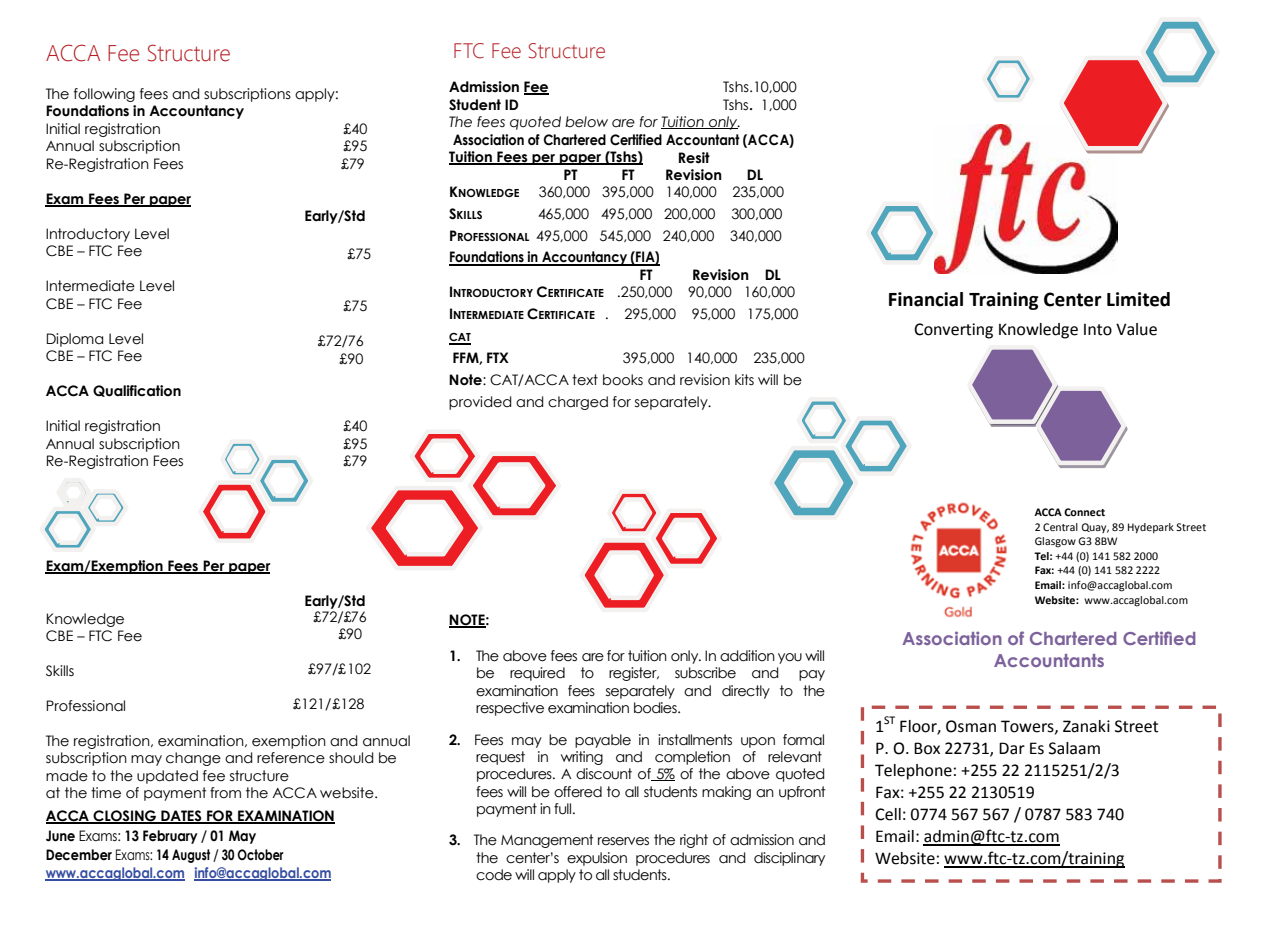
<style>
.page{position:relative;width:1263px;height:936px;background:#fff}
.page>*{position:absolute;margin:0;border:0;box-sizing:border-box;transform-origin:0 0}
.t1{font:300 22.65px "Segoe UI";letter-spacing:-.01em;color:#b62025}
.t2{font:700 20.85px "Calibri";color:#020101}
.t3{font:300 20.85px "Segoe UI";color:#b62025}
.t4{font:18px/21.9px "Calibri";letter-spacing:-.005em;color:#020101}
.t5{font:700 18px/21.9px "Century Gothic";color:#7c619b;text-align:center}
.t6{font:14.4px/17.4px "Century Gothic";letter-spacing:-.01em;color:#020101}
.t7{font:700 14.4px/19.6px "Century Gothic";color:#020101}
.t8{font:14.4px/17.4px "Century Gothic";letter-spacing:-.03em;color:#020101}
.t9{font:700 14.4px "Century Gothic";color:#020101;scale:.89 1}
.t10{font:italic 14.4px/17.2px "Century Gothic";letter-spacing:-.005em;color:#020101}
.t11{font:700 14.4px "Century Gothic";color:#364ea1;scale:.89 1}
.t12{font:11.85px/14.5px "Calibri";letter-spacing:.005em;color:#020101}
.t13{font:700 11.85px "Calibri";letter-spacing:.005em;color:#020101}
.t14{font:700 11.1px/22px "Century Gothic";color:#020101}
.s1{font-weight:400}
.s2{font-style:normal}
.s3{font-weight:700;font-style:normal}
.s4{font-size:14.4px}
.s5{font-weight:700}
.s6{font-weight:700;font-size:11.1px}
.s7{font-weight:400;font-size:14.4px}
</style>
<div class="page">
<hr style="left:46px;top:205px;width:145px;height:1px;background:#020101">
<hr style="left:46px;top:572px;width:224px;height:2px;background:#020101">
<hr style="left:46px;top:822px;width:289px;height:1px;background:#020101">
<hr style="left:46px;top:878px;width:139px;height:2px;background:#364ea1">
<hr style="left:194px;top:878px;width:137px;height:2px;background:#364ea1">
<hr style="left:524px;top:93px;width:24px;height:2px;background:#020101">
<hr style="left:661px;top:128px;width:76px;height:1px;background:#020101">
<hr style="left:449px;top:163px;width:193px;height:2px;background:#020101">
<hr style="left:449px;top:264px;width:210px;height:1px;background:#020101">
<svg style="left:449px;top:343px;width:22px;height:1px"></svg>
<hr style="left:449px;top:626px;width:36px;height:2px;background:#020101">
<svg style="left:651px;top:780px;width:23px;height:1px"></svg>
<img style="left:935px;top:125px;width:182px;height:148px">
<svg style="left:861px;top:705px;width:360px;height:177px"></svg>
<hr style="left:924px;top:844px;width:136px;height:1px;background:#020101">
<hr style="left:944px;top:865px;width:181px;height:2px;background:#020101">
<svg style="left:866px;top:197px;width:75px;height:70px"></svg>
<svg style="left:982px;top:56px;width:52px;height:46px"></svg>
<svg style="left:1056px;top:17px;width:164px;height:137px"></svg>
<svg style="left:968px;top:345px;width:160px;height:124px"></svg>
<svg style="left:770px;top:397px;width:141px;height:123px"></svg>
<svg style="left:580px;top:490px;width:142px;height:122px"></svg>
<svg style="left:40px;top:478px;width:88px;height:74px"></svg>
<svg style="left:198px;top:439px;width:115px;height:104px"></svg>
<svg style="left:366px;top:430px;width:195px;height:140px"></svg>
<img style="left:907px;top:497px;width:100px;height:121px">
<h1 class="t1" style="left:46px;top:37px;width:187px">ACCA Fee Structure</h1>
<p class="t6" style="left:46px;top:85px;width:295px">The following fees and subscriptions apply:</p>
<p class="t7" style="left:46px;top:101px;width:200px">Foundations in Accountancy</p>
<p class="t6" style="left:46px;top:120px;width:117px">Initial registration</p>
<p class="t6" style="left:344px;top:120px;width:25px">£40</p>
<p class="t6" style="left:46px;top:137px;width:136px">Annual subscription</p>
<p class="t6" style="left:344px;top:137px;width:25px">£95</p>
<p class="t6" style="left:46px;top:155px;width:140px">Re-Registration Fees</p>
<p class="t6" style="left:341px;top:155px;width:25px">£79</p>
<p class="t7" style="left:46px;top:188px;width:147px">Exam Fees Per paper</p>
<p class="t7" style="left:305px;top:205px;width:62px">Early/Std</p>
<p class="t6" style="left:46px;top:224px;width:125px">Introductory Level<br>CBE – FTC Fee</p>
<p class="t6" style="left:46px;top:277px;width:131px">Intermediate Level<br>CBE – FTC Fee</p>
<p class="t6" style="left:46px;top:330px;width:100px">Diploma Level<br>CBE – FTC Fee</p>
<p class="t7" style="left:46px;top:380px;width:137px">ACCA Qualification</p>
<p class="t6" style="left:46px;top:417px;width:117px">Initial registration</p>
<p class="t6" style="left:343px;top:417px;width:25px">£40</p>
<p class="t6" style="left:46px;top:434px;width:136px">Annual subscription</p>
<p class="t6" style="left:343px;top:434px;width:25px">£95</p>
<p class="t6" style="left:46px;top:452px;width:140px">Re-Registration Fees</p>
<p class="t6" style="left:344px;top:452px;width:25px">£79</p>
<p class="t6" style="left:347px;top:244px;width:25px">£75</p>
<p class="t6" style="left:343px;top:297px;width:25px">£75</p>
<p class="t6" style="left:318px;top:332px;width:47px;text-align:right">£72/76 £90</p>
<p class="t7" style="left:46px;top:555px;width:226px">Exam/Exemption Fees Per paper</p>
<p class="t7" style="left:305px;top:590px;width:62px">Early/Std</p>
<p class="t6" style="left:338px;top:607px;width:30px;text-indent:-25px">£72/£76 £90</p>
<p class="t6" style="left:308px;top:660px;width:64px">£97/£102</p>
<p class="t6" style="left:293px;top:695px;width:73px">£121/£128</p>
<p class="t6" style="left:46px;top:609px;width:98px">Knowledge<br>CBE – FTC Fee</p>
<p class="t6" style="left:46px;top:662px;width:30px">Skills</p>
<p class="t6" style="left:46px;top:697px;width:82px">Professional</p>
<p class="t6" style="left:46px;top:731px;width:366px">The registration, examination, exemption and annual subscription may change and reference should be made to the updated fee structure<br>at the time of payment from the ACCA website.</p>
<p class="t7" style="left:46px;top:804px;width:291px">ACCA CLOSING DATES FOR EXAMINATION<br>June <span class="s1">Exams:</span> 13 February / 01 May<br>December <span class="s1">Exams:</span> 14 August / 30 October</p>
<p class="t11" style="left:46px;top:861px;width:323px">www.accaglobal.com info@accaglobal.com</p>
<h2 class="t3" style="left:453px;top:36px;width:155px">FTC Fee Structure</h2>
<p class="t7" style="left:449px;top:76px;width:101px">Admission Fee</p>
<p class="t6" style="left:723px;top:78px;width:75px">Tshs.10,000</p>
<p class="t7" style="left:449px;top:94px;width:71px">Student ID</p>
<p class="t10" style="left:449px;top:95px;width:349px;text-indent:274px"><span class="s2">Tshs</span><span class="s3">.</span> <span class="s2">1,000<br></span>The fees quoted below are for Tuition only.</p>
<p class="t9" style="left:453px;top:128px;width:384px">Association of Chartered Certified Accountant (ACCA)</p>
<p class="t7" style="left:449px;top:146px;width:195px">Tuition Fees per paper (Tshs)</p>
<p class="t7" style="left:564px;top:164px;width:15px">PT</p>
<p class="t7" style="left:622px;top:164px;width:14px">FT</p>
<p class="t7" style="left:665px;top:148px;width:58px;line-height:17.2px;text-align:center">Resit<br>Revision</p>
<p class="t7" style="left:747px;top:164px;width:18px">DL</p>
<p class="t14" style="left:449px;top:181px;width:72px"><span class="s4">K</span>NOWLEDGE</p>
<p class="t6" style="left:539px;top:183px;width:247px">360,000 395,000 140,000 235,000</p>
<p class="t14" style="left:449px;top:203px;width:35px"><span class="s4">S</span>KILLS</p>
<p class="t6" style="left:449px;top:202px;width:335px;line-height:21.8px;text-align:justify;text-indent:89px">465,000 495,000 200,000 300,000<br><span class="s5">P</span><span class="s6">ROFESSIONAL</span> 495,000 545,000 240,000 340,000<br><span class="s5">Foundations in Accountancy (FIA)</span></p>
<p class="t7" style="left:640px;top:264px;width:14px">FT</p>
<p class="t7" style="left:692px;top:264px;width:90px">Revision DL</p>
<p class="t14" style="left:449px;top:282px;width:351px"><span class="s4">I</span>NTRODUCTORY <span class="s4">C</span>ERTIFICATE <span class="s7">.250,000 90,000 160,000<br></span><span class="s4">I</span>NTERMEDIATE <span class="s4">C</span>ERTIFICATE <span class="s7">. 295,000 95,000 175,000<br></span>CAT</p>
<p class="t7" style="left:452px;top:347px;width:58px">FFM, FTX</p>
<p class="t6" style="left:449px;top:346px;width:357px;line-height:21.9px;text-indent:174px">395,000 140,000 235,000<br><span class="s5">Note</span>: CAT/ACCA text books and revision kits will be provided and charged for separately.</p>
<p class="t7" style="left:449px;top:609px;width:42px">NOTE:</p>
<p class="t8" style="left:476px;top:647px;width:350px;text-indent:-27px"><span class="s5">1.</span> The above fees are for tuition only. In addition you will be required to register, subscribe and</p>
<p class="t6" style="left:476px;top:664px;width:351px;text-align:justify;text-indent:323px">pay examination fees separately and directly to the respective examination bodies.</p>
<p class="t8" style="left:476px;top:730px;width:351px;text-indent:-27px"><span class="s5">2.</span> Fees may be payable in installments upon formal request in writing and completion of relevant procedures. A discount of 5% of the above quoted fees will be offered to all students making an upfront payment in full.</p>
<p class="t6" style="left:476px;top:831px;width:351px;text-align:justify;text-indent:-27px"><span class="s5">3.</span> The Management reserves the right of admission and the center’s expulsion procedures and disciplinary code will apply to all students.</p>
<h2 class="t2" style="left:888px;top:286px;width:285px">Financial Training Center Limited</h2>
<p class="t4" style="left:914px;top:318px;width:245px">Converting Knowledge Into Value</p>
<p class="t13" style="left:1035px;top:504px;width:72px">ACCA Connect</p>
<p class="t12" style="left:1035px;top:519px;width:173px">2 Central Quay, 89 Hydepark Street<br>Glasgow G3 8BW<br><span class="s5">Tel:</span> +44 (0) 141 582 2000<br><span class="s5">Fax:</span> +44 (0) 141 582 2222<br><span class="s5">Email:</span> info@accaglobal.com<br><span class="s5">Website:</span> www.accaglobal.com</p>
<p class="t5" style="left:902px;top:626px;width:296px">Association of Chartered Certified<br>Accountants</p>
<p class="t12" style="left:884px;top:712px;width:13px">ST</p>
<p class="t4" style="left:875px;top:715px;width:285px;text-indent:24px">Floor, Osman Towers, Zanaki Street<br>P. O. Box 22731, Dar Es Salaam<br>Telephone: +255 22 2115251/2/3<br>Fax: +255 22 2130519<br>Cell: 0774 567 567 / 0787 583 740<br>Email: admin@ftc-tz.com<br>Website: www.ftc-tz.com/training</p>
<p class="t4" style="left:875px;top:715px;width:11px">1</p>
</div>
